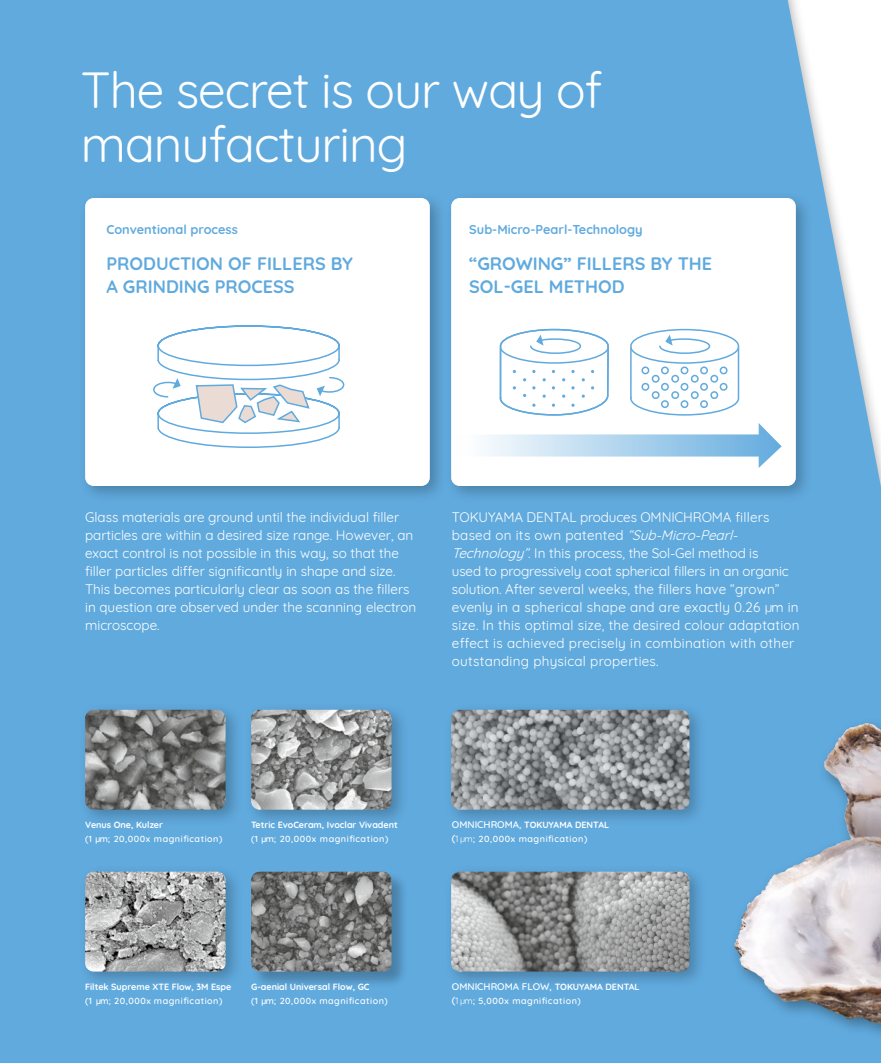
<style>
.page{position:relative;width:881px;height:1063px;background:#fff}
.page>*{position:absolute;margin:0;border:0;box-sizing:border-box;transform-origin:0 0}
.t1{font:49.5px/54px "Quicksand";letter-spacing:-.02em;color:#fff}
.t2{font:700 18px/22.5px "Quicksand";color:#61aade}
.t3{font:13.5px/18px "Quicksand";color:#fff}
.t4{font:13.5px/18px "Quicksand";letter-spacing:.02em;color:#fff}
.t5{font:700 12.75px "Quicksand";color:#61aade}
.t6{font:500 9.9px/13.5px "Quicksand";color:#fff}
.t7{font:500 9px "Quicksand";letter-spacing:.06em;color:#fff}
.t8{font:700 9px "Quicksand";color:#fff}
.s1{font-style:italic}
.s2{font-weight:500;font-size:9.9px}
.s3{font-weight:400;font-size:9px}
.s4{font-weight:700;font-size:9px}
</style>
<div class="page">
<div style="left:0;top:0;width:880px;height:1063px;background:#61aade"></div>
<div style="left:78px;top:191px;width:369px;height:313px;background:#000;opacity:.25"></div>
<div style="left:85px;top:198px;width:344px;height:288px;background:#fff;border-radius:9px"></div>
<div style="left:444px;top:191px;width:369px;height:313px;background:#000;opacity:.25"></div>
<div style="left:451px;top:198px;width:344px;height:288px;background:#fff;border-radius:9px"></div>
<div style="left:78px;top:703px;width:165px;height:125px;background:#000;opacity:.25"></div>
<img style="left:85px;top:710px;width:140px;height:100px">
<div style="left:78px;top:864px;width:165px;height:126px;background:#000;opacity:.25"></div>
<img style="left:85px;top:872px;width:140px;height:100px">
<div style="left:244px;top:703px;width:165px;height:125px;background:#000;opacity:.25"></div>
<img style="left:251px;top:710px;width:140px;height:100px">
<div style="left:251px;top:871px;width:157px;height:117px;background:#000;opacity:.25"></div>
<img style="left:251px;top:872px;width:140px;height:100px">
<div style="left:444px;top:703px;width:263px;height:125px;background:#000;opacity:.25"></div>
<img style="left:451px;top:710px;width:238px;height:100px">
<div style="left:444px;top:864px;width:263px;height:126px;background:#000;opacity:.25"></div>
<img style="left:451px;top:872px;width:238px;height:100px">
<svg style="left:485px;top:423px;width:296px;height:45px"></svg>
<svg style="left:153px;top:325px;width:191px;height:123px"></svg>
<svg style="left:499px;top:329px;width:110px;height:87px"></svg>
<svg style="left:630px;top:329px;width:109px;height:87px"></svg>
<img style="left:720px;top:719px;width:160px;height:344px">
<h1 class="t1" style="left:81px;top:58px;width:522px">The secret is our way of manufacturing</h1>
<p class="t5" style="left:106px;top:219px;width:133px">Conventional process</p>
<h2 class="t2" style="left:106px;top:251px;width:248px">PRODUCTION OF FILLERS BY<br>A GRINDING PROCESS</h2>
<p class="t5" style="left:469px;top:219px;width:175px">Sub-Micro-Pearl-Technology</p>
<h2 class="t2" style="left:469px;top:251px;width:244px">“GROWING” FILLERS BY THE<br>SOL-GEL METHOD</h2>
<p class="t3" style="left:85px;top:507px;width:332px">Glass materials are ground until the individual filler particles are within a desired size range. However, an exact control is not possible in this way, so that the filler particles differ significantly in shape and size.<br>This becomes particularly clear as soon as the fillers in question are observed under the scanning electron microscope.</p>
<p class="t3" style="left:451px;top:507px;width:338px">TOKUYAMA DENTAL produces OMNICHROMA fillers ba sed o n it s ow n pa te n ted <span class="s1">“Sub-Micro-Pearl-Technology”</span>. In this process, the Sol-Gel method is used to progressively coat spherical fillers in an organic solution. After several weeks, the fillers have “grown” evenly in a spherical shape and are exactly 0.26</p>
<p class="t4" style="left:451px;top:597px;width:349px;text-indent:336px">in size. In this optimal size, the desired colour adaptation effect is achieved precisely in combination with other outstanding physical properties.</p>
<p class="t8" style="left:85px;top:817px;width:79px">Venus One, Kulzer</p>
<p class="t7" style="left:85px;top:831px;width:8px">(1</p>
<p class="t7" style="left:108px;top:831px;width:116px">; 20,000x magnification)</p>
<p class="t8" style="left:251px;top:817px;width:148px">Tetric EvoCeram, Ivoclar Vivadent</p>
<p class="t7" style="left:251px;top:831px;width:8px">(1</p>
<p class="t7" style="left:274px;top:831px;width:116px">; 20,000x magnification)</p>
<p class="t8" style="left:451px;top:817px;width:159px"><span class="s2">OMNICHROMA,</span> TOKUYAMA DENTAL</p>
<p class="t6" style="left:451px;top:830px;width:8px">(<span class="s3">1</span></p>
<p class="t7" style="left:472px;top:831px;width:116px">; 20,000x magnification)</p>
<p class="t8" style="left:85px;top:979px;width:148px">Filtek Supreme XTE Flow, 3M Espe</p>
<p class="t7" style="left:85px;top:993px;width:8px">(1</p>
<p class="t7" style="left:108px;top:993px;width:115px">; 20,000x magnification)</p>
<p class="t8" style="left:251px;top:979px;width:120px">G-aenial Universal Flow, GC</p>
<p class="t7" style="left:251px;top:993px;width:8px">(1</p>
<p class="t7" style="left:274px;top:993px;width:115px">; 20,000x magnification)</p>
<p class="t6" style="left:451px;top:979px;width:189px">OMNICHROMA FLOW, <span class="s4">TOKUYAMA DENTAL </span>(<span class="s3">1</span></p>
<p class="t7" style="left:472px;top:993px;width:110px">; 5,000x magnification)</p>
</div>
